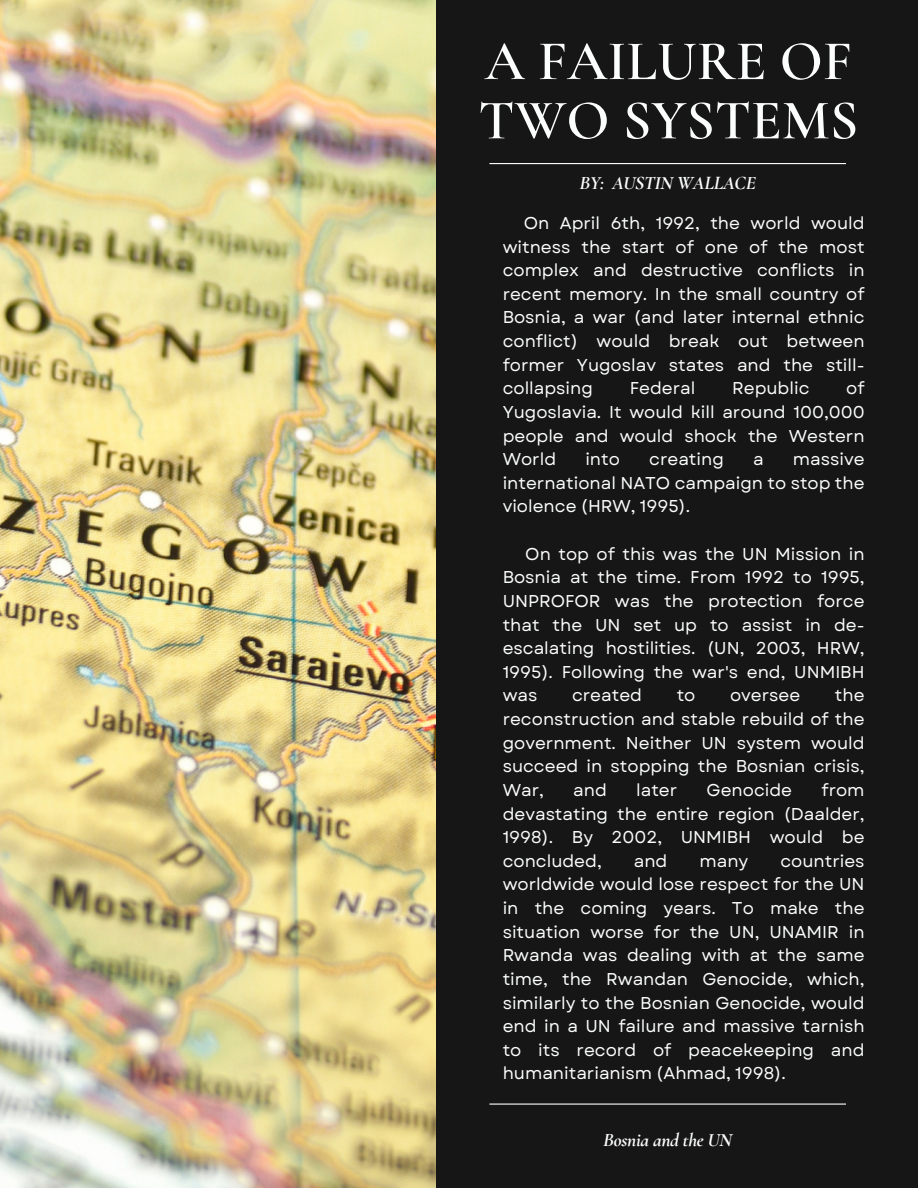
<style>
.page{position:relative;width:918px;height:1188px;background:#161616}
.page>*{position:absolute;margin:0;border:0;box-sizing:border-box;transform-origin:0 0}
.t1{font:600 56.4px/59.2px "Cormorant Garamond";color:#fcfdfd}
.t2{font:italic 700 19.2px "Cormorant Garamond";letter-spacing:-.015em;color:#fcfdfd}
.t3{font:17.1px/23.7px "Garet";color:#fcfdfd;text-align:justify}
</style>
<div class="page">
<img style="left:0;top:0;width:435px;height:1188px">
<hr style="left:489px;top:1104px;width:357px;height:1px;background:#fcfdfd">
<hr style="left:489px;top:163px;width:357px;height:1px;background:#fcfdfd">
<h1 class="t1" style="left:478px;top:32px;width:381px">A FAILURE OF<br>TWO SYSTEMS</h1>
<h3 class="t2" style="left:579px;top:171px;width:178px">BY: AUSTIN WALLACE</h3>
<h2 class="t3" style="left:503px;top:211px;width:363px;text-indent:21px">On April 6th, 1992, the world would witness the start of one of the most complex and destructive conflicts in recent memory. In the small country of Bosnia, a war (and later internal ethnic conflict) would break out between former Yugoslav states and the still&shy;collapsing</h2>
<h2 class="t3" style="left:503px;top:377px;width:363px;text-indent:344px">of Yugoslavia. It would kill around 100,000 people and would shock the Western World</h2>
<h2 class="t3" style="left:630px;top:377px;width:67px">Federal</h2>
<h2 class="t3" style="left:732px;top:377px;width:79px">Republic</h2>
<h2 class="t3" style="left:503px;top:447px;width:363px;text-indent:290px">massive international NATO campaign to stop the violence (HRW, 1995).</h2>
<p class="t3" style="left:503px;top:542px;width:363px;text-indent:23px">On top of this was the UN Mission in Bosnia at the time. From 1992 to 1995, UNPROFOR was the protection force that the UN set up to assist in de&shy;escalating hostilities. (UN, 2003, HRW, 1995). Following the war's end, UNMIBH was</p>
<h2 class="t3" style="left:585px;top:447px;width:36px">into</h2>
<h2 class="t3" style="left:649px;top:447px;width:76px">creating</h2>
<h2 class="t3" style="left:753px;top:447px;width:12px">a</h2>
<p class="t3" style="left:503px;top:684px;width:363px;text-indent:332px">the reconstruction and stable rebuild of the government. Neither UN system would succeed in stopping the Bosnian crisis, War,</p>
<p class="t3" style="left:572px;top:684px;width:72px">created</p>
<p class="t3" style="left:677px;top:684px;width:20px">to</p>
<p class="t3" style="left:730px;top:684px;width:72px">oversee</p>
<p class="t3" style="left:503px;top:778px;width:363px;text-indent:319px">from devastating the entire region (Daalder, 1998). By 2002, UNMIBH would be concluded,</p>
<p class="t3" style="left:573px;top:778px;width:35px">and</p>
<p class="t3" style="left:636px;top:778px;width:43px">later</p>
<p class="t3" style="left:707px;top:778px;width:87px">Genocide</p>
<p class="t3" style="left:634px;top:849px;width:35px">and</p>
<p class="t3" style="left:700px;top:849px;width:50px">many</p>
<p class="t3" style="left:503px;top:849px;width:363px;text-indent:278px">countries worldwide would lose respect for the UN in the coming years. To make the situation worse for the UN, UNAMIR in Rwanda was dealing with at the same time, the Rwandan Genocide, which, similarly to the Bosnian Genocide, would end in a UN failure and massive tarnish to its record of peacekeeping and humanitarianism (Ahmad, 1998).</p>
<p class="t2" style="left:603px;top:1128px;width:130px">Bosnia and the UN</p>
</div>
